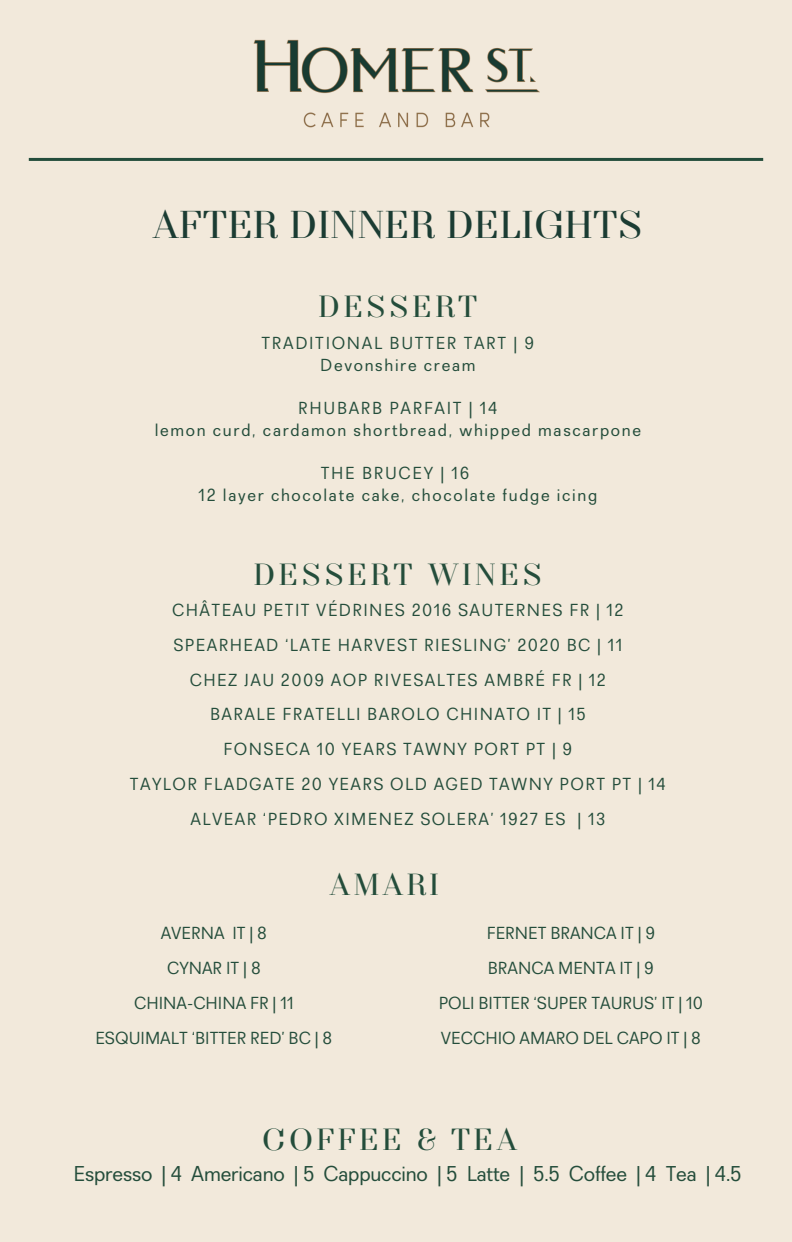
<style>
.page{position:relative;width:792px;height:1242px;background:#f2e9db}
.page>*{position:absolute;margin:0;border:0;box-sizing:border-box;transform-origin:0 0}
.t1{font:40px "Seravee";color:#1b3c33}
.t2{font:31.4px "Seravee";letter-spacing:.095em;color:#244d3b}
.t3{font:21.4px "Recta";letter-spacing:-.01em;color:#244d3b}
.t4{font:17.4px "Recta";letter-spacing:.08em;color:#244d3b}
.t5{font:17.4px "Recta";color:#244d3b}
</style>
<div class="page">
<img style="left:214px;top:39px;width:351px;height:119px">
<hr style="left:29px;top:158px;width:734px;height:3px;background:#244d3b">
<p class="t1" style="left:153px;top:208px;width:492px">AFTER DINNER DELIGHTS</p>
<h1 class="t2" style="left:318px;top:293px;width:161px">DESSERT</h1>
<h2 class="t4" style="left:262px;top:336px;width:274px">TRADITIONAL BUTTER TART | 9</h2>
<p class="t4" style="left:320px;top:358px;width:157px">Devonshire cream</p>
<p class="t4" style="left:298px;top:401px;width:201px">RHUBARB PARFAIT | 14</p>
<p class="t4" style="left:155px;top:423px;width:488px">lemon curd, cardamon shortbread, whipped mascarpone</p>
<p class="t4" style="left:321px;top:466px;width:150px">THE BRUCEY | 16</p>
<p class="t4" style="left:198px;top:488px;width:400px">12 layer chocolate cake, chocolate fudge icing</p>
<p class="t2" style="left:254px;top:561px;width:290px">DESSERT WINES</p>
<h2 class="t4" style="left:172px;top:603px;width:453px">CHÂTEAU PETIT VÉDRINES 2016 SAUTERNES FR | 12</h2>
<h4 class="t4" style="left:173px;top:638px;width:450px">SPEARHEAD ‘LATE HARVEST RIESLING’ 2020 BC | 11</h4>
<h4 class="t4" style="left:190px;top:672px;width:418px">CHEZ JAU 2009 AOP RIVESALTES AMBRÉ FR | 12</h4>
<h4 class="t4" style="left:210px;top:707px;width:377px">BARALE FRATELLI BAROLO CHINATO IT | 15</h4>
<h4 class="t4" style="left:223px;top:742px;width:350px">FONSECA 10 YEARS TAWNY PORT PT | 9</h4>
<h4 class="t4" style="left:130px;top:777px;width:537px">TAYLOR FLADGATE 20 YEARS OLD AGED TAWNY PORT PT | 14</h4>
<h4 class="t4" style="left:190px;top:812px;width:416px">ALVEAR ‘PEDRO XIMENEZ SOLERA’ 1927 ES | 13</h4>
<p class="t2" style="left:329px;top:872px;width:111px">AMARI</p>
<h4 class="t5" style="left:161px;top:926px;width:108px">AVERNA IT | 8</h4>
<h4 class="t4" style="left:167px;top:961px;width:95px">CYNAR IT | 8</h4>
<h4 class="t5" style="left:134px;top:996px;width:161px">CHINA-CHINA FR | 11</h4>
<h2 class="t5" style="left:95px;top:1031px;width:238px">ESQUIMALT ‘BITTER RED’ BC | 8</h2>
<h4 class="t5" style="left:487px;top:926px;width:170px">FERNET BRANCA IT | 9</h4>
<h4 class="t5" style="left:488px;top:961px;width:168px">BRANCA MENTA IT | 9</h4>
<h4 class="t5" style="left:439px;top:996px;width:266px">POLI BITTER ‘SUPER TAURUS’ IT | 10</h4>
<h4 class="t5" style="left:441px;top:1031px;width:262px">VECCHIO AMARO DEL CAPO IT | 8</h4>
<h2 class="t2" style="left:262px;top:1126px;width:257px">COFFEE &amp; TEA</h2>
<h4 class="t3" style="left:74px;top:1165px;width:670px">Espresso | 4 Americano | 5 Cappuccino | 5 Latte | 5.5 Coffee | 4 Tea | 4.5</h4>
</div>
